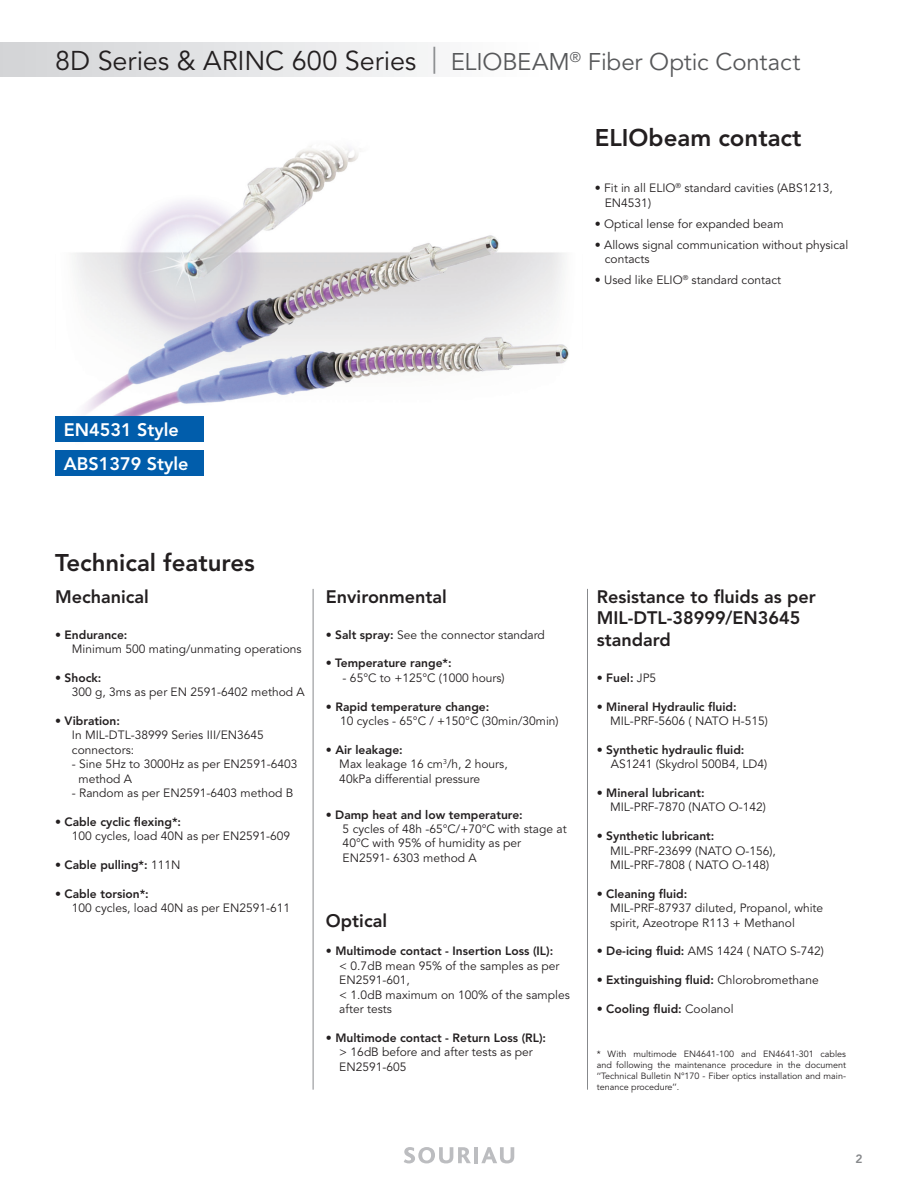
<style>
.page{position:relative;width:918px;height:1188px;background:#fff}
.page>*{position:absolute;margin:0;border:0;box-sizing:border-box;transform-origin:0 0}
.t1{font:24px "Avenir LT Std";letter-spacing:-.005em;color:#57585a}
.t2{font:800 24px "Avenir LT Std";color:#231f20}
.t3{font:800 18px/21.6px "Avenir LT Std";color:#231f20}
.t4{font:800 18px/34px "Avenir LT Std";color:#fff}
.t5{font:12px/14.4px "Avenir LT Std";color:#231f20}
.t6{font:800 12px "Avenir LT Std";color:#231f20}
.t7{font:800 12px "Avenir LT Std";color:#87898c}
.t8{font:9px/10.8px "Avenir LT Std";color:#231f20;text-align:justify}
.s1{font-size:27px;color:#231f20}
.s2{font-size:27px;color:#87898c}
.s3{font-weight:800}
.s4{font-weight:400}
</style>
<div class="page">
<div style="left:0;top:43px;width:544px;height:34px;background:linear-gradient(to right,#d2d3d6,#fefefe)"></div>
<svg style="left:404px;top:1147px;width:67px;height:16px"></svg>
<hr style="left:474px;top:1147px;width:4px;height:16px;background:#bcbdc0">
<svg style="left:481px;top:1147px;width:33px;height:16px"></svg>
<img style="left:55px;top:146px;width:514px;height:305px">
<div style="left:55px;top:417px;width:149px;height:25px;background:#015dab"></div>
<div style="left:55px;top:451px;width:149px;height:25px;background:#015dab"></div>
<hr style="left:313px;top:589px;width:1px;height:501px;background:#87898c">
<hr style="left:587px;top:589px;width:1px;height:501px;background:#87898c">
<h1 class="t1" style="left:55px;top:48px;width:747px"><span class="s1">8D Series &amp; ARINC 600 Series</span> <span class="s2">|</span> ELIOBEAM<sup>®</sup> Fiber Optic Contact</h1>
<h1 class="t2" style="left:595px;top:123px;width:208px">ELIObeam contact</h1>
<p class="t5" style="left:605px;top:181px;width:229px;text-indent:-10px">• Fit in all ELIO<sup>®</sup> standard cavities (ABS1213,<br>EN4531)</p>
<p class="t5" style="left:595px;top:217px;width:190px">• Optical lense for expanded beam</p>
<p class="t5" style="left:605px;top:238px;width:245px;text-indent:-10px">• Allows signal communication without physical contacts</p>
<p class="t5" style="left:595px;top:273px;width:188px">• Used like ELIO<sup>®</sup> standard contact</p>
<h2 class="t4" style="left:64px;top:413px;width:126px">EN4531 Style<br>ABS1379 Style</h2>
<h1 class="t2" style="left:55px;top:548px;width:201px">Technical features</h1>
<h2 class="t3" style="left:55px;top:586px;width:95px">Mechanical</h2>
<p class="t5" style="left:72px;top:628px;width:231px;text-indent:-17px">• <span class="s3">Endurance:<br></span>Minimum 500 mating/unmating operations</p>
<p class="t5" style="left:72px;top:671px;width:234px;text-indent:-17px">• <span class="s3">Shock:<br></span>300 g, 3ms as per EN 2591-6402 method A</p>
<p class="t5" style="left:72px;top:714px;width:193px;text-indent:-17px">• <span class="s3">Vibration:<br></span>In MIL-DTL-38999 Series III/EN3645 connectors:</p>
<p class="t5" style="left:79px;top:757px;width:220px;text-indent:-7px">- Sine 5Hz to 3000Hz as per EN2591-6403 method A</p>
<p class="t5" style="left:72px;top:786px;width:223px">- Random as per EN2591-6403 method B</p>
<p class="t5" style="left:72px;top:815px;width:220px;text-indent:-17px">• <span class="s3">Cable cyclic flexing*:<br></span>100 cycles, load 40N as per EN2591-609</p>
<p class="t6" style="left:55px;top:858px;width:127px"><span class="s4">•</span> Cable pulling*: <span class="s4">111N</span></p>
<p class="t5" style="left:72px;top:887px;width:220px;text-indent:-17px">• <span class="s3">Cable torsion*:<br></span>100 cycles, load 40N as per EN2591-611</p>
<h2 class="t3" style="left:326px;top:586px;width:123px">Environmental</h2>
<p class="t5" style="left:326px;top:628px;width:220px">• <span class="s3">Salt spray:</span> See the connector standard</p>
<p class="t6" style="left:326px;top:656px;width:127px"><span class="s4">•</span> Temperature range*:</p>
<p class="t5" style="left:343px;top:671px;width:164px">- 65°C to +125°C (1000 hours)</p>
<p class="t6" style="left:326px;top:699px;width:165px">• Rapid temperature change:</p>
<p class="t5" style="left:340px;top:714px;width:220px">10 cycles - 65°C / +150°C (30min/30min)</p>
<p class="t5" style="left:339px;top:743px;width:170px;text-indent:-13px"><span class="s3">• Air leakage:<br></span>Max leakage 16 cm<sup>3</sup>/h, 2 hours,<br>40kPa differential pressure</p>
<p class="t5" style="left:343px;top:808px;width:226px;text-indent:-17px">• <span class="s3">Damp heat and low temperature:<br></span>5 cycles of 48h -65°C/+70°C with stage at<br>40°C with 95% of humidity as per<br>EN2591- 6303 method A</p>
<h2 class="t3" style="left:326px;top:910px;width:63px">Optical</h2>
<p class="t6" style="left:326px;top:944px;width:229px">• Multimode contact - Insertion Loss (IL):</p>
<p class="t5" style="left:339px;top:959px;width:232px">&lt; 0.7dB mean 95% of the samples as per<br>EN2591-601,<br>&lt; 1.0dB maximum on 100% of the samples after tests</p>
<p class="t6" style="left:326px;top:1030px;width:222px">• Multimode contact - Return Loss (RL):</p>
<p class="t5" style="left:339px;top:1045px;width:195px">&gt; 16dB before and after tests as per<br>EN2591-605</p>
<h2 class="t3" style="left:597px;top:586px;width:220px">Resistance to fluids as per<br>MIL-DTL-38999/EN3645 standard</h2>
<p class="t6" style="left:597px;top:670px;width:61px">• Fuel: <span class="s4">JP5</span></p>
<p class="t6" style="left:597px;top:699px;width:142px">• Mineral Hydraulic fluid:</p>
<p class="t5" style="left:610px;top:714px;width:159px">MIL-PRF-5606 ( NATO H-515)</p>
<p class="t6" style="left:597px;top:742px;width:149px">• Synthetic hydraulic fluid:</p>
<p class="t5" style="left:611px;top:757px;width:158px">AS1241 (Skydrol 500B4, LD4)</p>
<p class="t6" style="left:597px;top:786px;width:110px">• Mineral lubricant:</p>
<p class="t5" style="left:610px;top:800px;width:157px">MIL-PRF-7870 (NATO O-142)</p>
<p class="t6" style="left:597px;top:829px;width:119px">• Synthetic lubricant:</p>
<p class="t5" style="left:610px;top:844px;width:167px">MIL-PRF-23699 (NATO O-156),<br>MIL-PRF-7808 ( NATO O-148)</p>
<p class="t6" style="left:597px;top:886px;width:92px">• Cleaning fluid:</p>
<p class="t5" style="left:610px;top:901px;width:215px">MIL-PRF-87937 diluted, Propanol, white spirit, Azeotrope R113 + Methanol</p>
<p class="t5" style="left:597px;top:944px;width:229px"><span class="s3">• De-icing fluid:</span> AMS 1424 ( NATO S-742)</p>
<p class="t6" style="left:597px;top:973px;width:224px">• Extinguishing fluid: <span class="s4">Chlorobromethane</span></p>
<p class="t6" style="left:597px;top:1002px;width:138px">• Cooling fluid: <span class="s4">Coolanol</span></p>
<p class="t8" style="left:597px;top:1049px;width:251px">* With multimode EN4641-100 and EN4641-301 cables and following the maintenance procedure in the document ‘‘Technical Bulletin N°170 - Fiber optics installation and main&shy;tenance procedure’’.</p>
<p class="t7" style="left:856px;top:1152px;width:9px">2</p>
</div>
